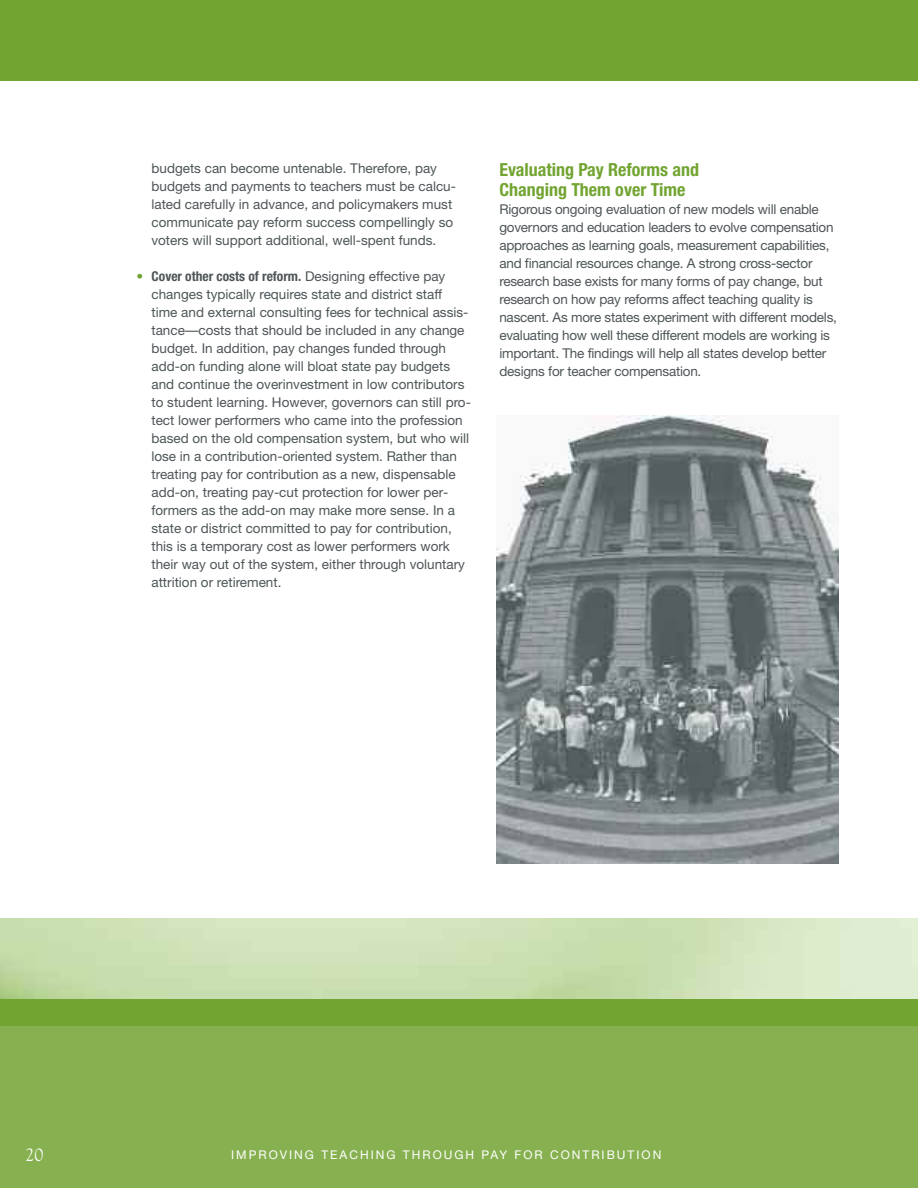
<style>
.page{position:relative;width:918px;height:1188px;background:#fff}
.page>*{position:absolute;margin:0;border:0;box-sizing:border-box;transform-origin:0 0}
.t1{font:700 condensed 18px/19.5px "Helvetica Neue";color:#72a431}
.t2{font:18px "Goudy";color:#fff}
.t3{font:13.5px/18px "Helvetica Neue";color:#4e5558}
.t4{font:12px "Helvetica Neue";letter-spacing:.165em;color:#fff}
.s1{color:#72a431}
.s2{font-weight:700;font-stretch:condensed}
</style>
<div class="page">
<div style="left:0;top:1024px;width:918px;height:164px;background:#87b150"></div>
<div style="left:0;top:0;width:918px;height:81px;background:#72a431"></div>
<img style="left:496px;top:416px;width:342px;height:448px">
<div style="left:0;top:999px;width:918px;height:27px;background:#72a431"></div>
<p class="t3" style="left:152px;top:161px;width:306px">budgets can become untenable. Therefore, pay budgets and payments to teachers must be calcu&shy;lated carefully in advance, and policymakers must communicate pay reform success compellingly so voters will support additional, well-spent funds.</p>
<p class="t3" style="left:151px;top:269px;width:321px;text-indent:-15px"><span class="s1">•</span> <span class="s2">Cover other costs of reform.</span> Designing effective pay changes typically requires state and district staff time and external consulting fees for technical assis&shy;tance—costs that should be included in any change budget. In addition, pay changes funded through add-on funding alone will bloat state pay budgets and continue the overinvestment in low contributors to student learning. However, governors can still pro&shy;tect lower performers who came into the profession based on the old compensation system, but who will lose in a contribution-oriented system. Rather than treating pay for contribution as a new, dispensable add-on, treating pay-cut protection for lower per&shy;formers as the add-on may make more sense. In a state or district committed to pay for contribution, this is a temporary cost as lower performers work their way out of the system, either through voluntary attrition or retirement.</p>
<h1 class="t1" style="left:499px;top:162px;width:201px">Evaluating Pay Reforms and<br>Changing Them over Time</h1>
<p class="t3" style="left:499px;top:201px;width:339px">Rigorous ongoing evaluation of new models will enable governors and education leaders to evolve compensation approaches as learning goals, measurement capabilities, and financial resources change. A strong cross-sector research base exists for many forms of pay change, but research on how pay reforms affect teaching quality is nascent. As more states experiment with different models, evaluating how well these different models are working is important. The findings will help all states develop better designs for teacher compensation.</p>
<h1 class="t2" style="left:26px;top:1144px;width:19px">20</h1>
<p class="t4" style="left:231px;top:1150px;width:432px">IMPROVING TEACHING THROUGH PAY FOR CONTRIBUTION</p>
</div>
